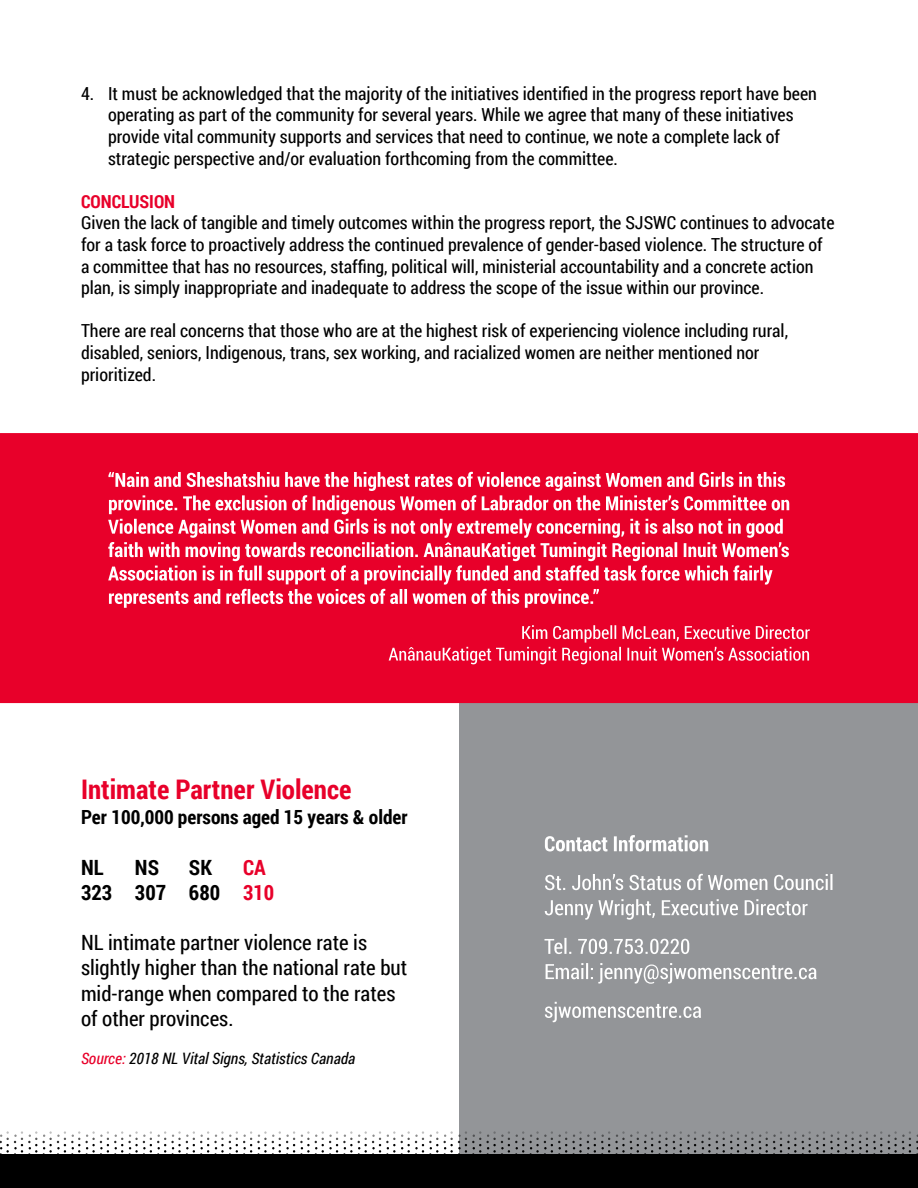
<style>
.page{position:relative;width:918px;height:1188px;background:#fff}
.page>*{position:absolute;margin:0;border:0;box-sizing:border-box;transform-origin:0 0}
.t1{font:700 27px "Roboto Condensed";color:#e8002a}
.t2{font:21px/25.2px "Roboto Condensed";color:#000}
.t3{font:700 21px "Roboto Condensed";color:#000}
.t4{font:700 21px "Roboto Condensed";color:#e8002a}
.t5{font:700 19.5px "Roboto Condensed";color:#000}
.t6{font:18px/21.6px "Roboto Condensed";color:#000}
.t7{font:700 18px "Roboto Condensed";color:#e8002a}
.t8{font:italic 15.75px "Roboto Condensed";color:#000}
.s1{color:#e8002a}
</style>
<div class="page">
<div style="left:459px;top:703px;width:459px;height:485px;background:#939598"></div>
<svg style="left:0;top:1131px;width:918px;height:23px"></svg>
<div style="left:0;top:1154px;width:918px;height:34px;background:#000"></div>
<div style="left:1px;top:434px;width:916px;height:268px;background:#e8002a"></div>
<div style="left:0;top:433px;width:918px;height:270px;border:2px solid #e8002a"></div>
<svg style="left:389px;top:625px;width:421px;height:39px"></svg>
<svg style="left:108px;top:472px;width:681px;height:136px"></svg>
<svg style="left:545px;top:1002px;width:156px;height:20px"></svg>
<svg style="left:546px;top:963px;width:271px;height:21px"></svg>
<svg style="left:544px;top:938px;width:145px;height:16px"></svg>
<svg style="left:545px;top:899px;width:263px;height:21px"></svg>
<svg style="left:545px;top:874px;width:288px;height:16px"></svg>
<svg style="left:545px;top:835px;width:163px;height:16px"></svg>
<p class="t6" style="left:108px;top:82px;width:710px;text-indent:-27px">4. It must be acknowledged that the majority of the initiatives identified in the progress report have been operating as part of the community for several years. While we agree that many of these initiatives provide vital community supports and services that need to continue, we note a complete lack of strategic perspective and/or evaluation forthcoming from the committee.</p>
<p class="t7" style="left:81px;top:189px;width:96px">CONCLUSION</p>
<p class="t6" style="left:81px;top:212px;width:755px">Given the lack of tangible and timely outcomes within the progress report, the SJSWC continues to advocate for a task force to proactively address the continued prevalence of gender-based violence. The structure of a committee that has no resources, staffing, political will, ministerial accountability and a concrete action plan, is simply inappropriate and inadequate to address the scope of the issue within our province.</p>
<p class="t6" style="left:81px;top:320px;width:709px">There are real concerns that those who are at the highest risk of experiencing violence including rural, disabled, seniors, Indigenous, trans, sex working, and racialized women are neither mentioned nor prioritized.</p>
<p class="t1" style="left:81px;top:770px;width:272px">Intimate Partner Violence</p>
<p class="t5" style="left:81px;top:804px;width:328px">Per 100,000 persons aged 15 years &amp; older</p>
<p class="t3" style="left:81px;top:852px;width:24px">NL</p>
<p class="t3" style="left:135px;top:852px;width:26px">NS</p>
<p class="t3" style="left:189px;top:852px;width:25px">SK</p>
<p class="t4" style="left:243px;top:852px;width:24px">CA</p>
<p class="t3" style="left:81px;top:878px;width:195px">323 307 680 <span class="s1">310</span></p>
<p class="t2" style="left:81px;top:929px;width:328px">NL intimate partner violence rate is slightly higher than the national rate but mid-range when compared to the rates of other provinces.</p>
<p class="t8" style="left:81px;top:1047px;width:276px"><span class="s1">Source:</span> 2018 NL Vital Signs, Statistics Canada</p>
</div>
